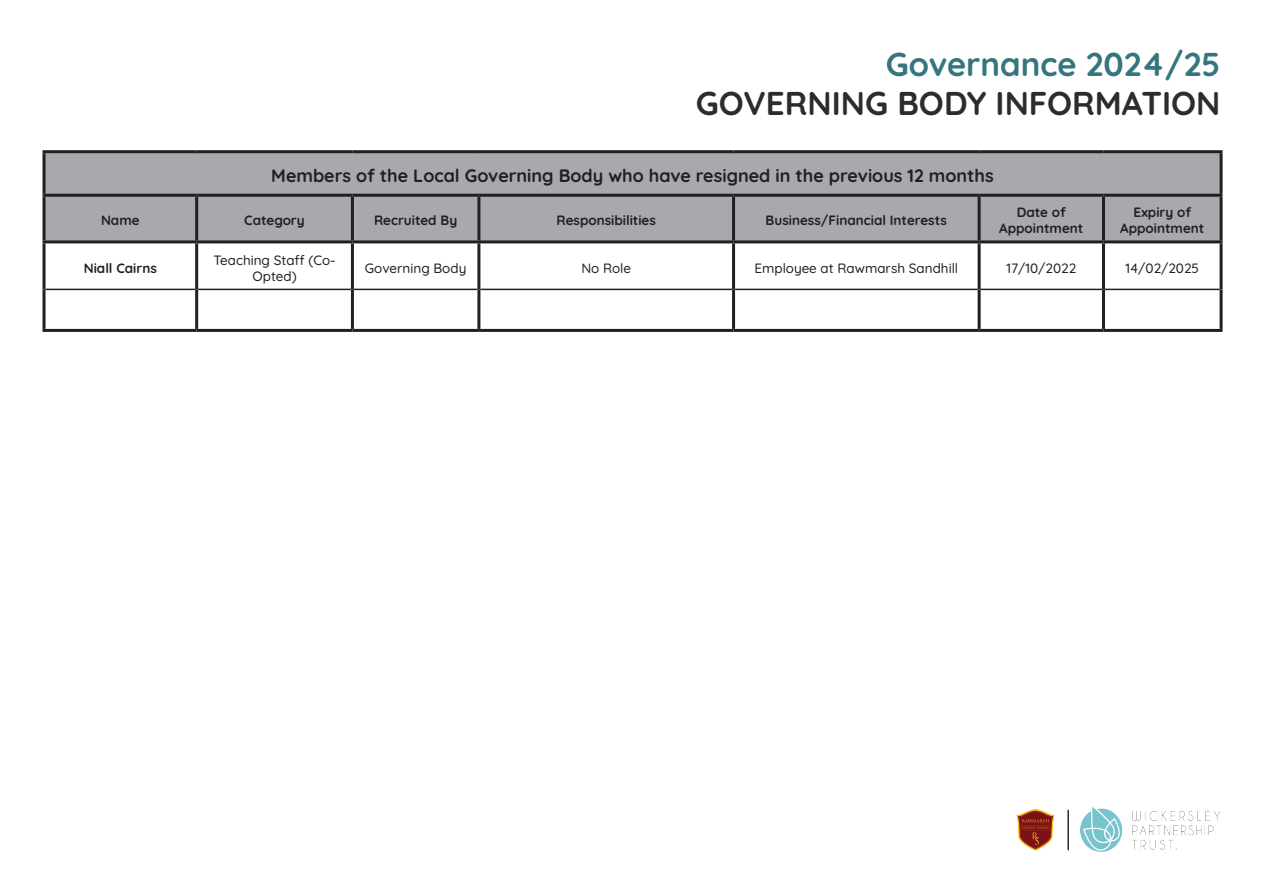
<style>
.page{position:relative;width:1263px;height:893px;background:#fff}
.page>*{position:absolute;margin:0;border:0;box-sizing:border-box;transform-origin:0 0}
.t1{font:700 33px "Quicksand";color:#2e2b2c}
.t2{font:700 33px "Quicksand";color:#34757e}
.t3{font:700 18px "Quicksand";color:#231f20}
.t4{font:700 13.5px "Quicksand";color:#231f20}
.t5{font:500 13.5px/16.2px "Quicksand";color:#231f20;text-align:center}
</style>
<div class="page">
<img style="left:1080px;top:807px;width:140px;height:44px">
<hr style="left:1067px;top:810px;width:2px;height:40px;background:#2e2b2c">
<div style="left:46px;top:153px;width:1173px;height:87px;background:#a8a9ad"></div>
<hr style="left:43px;top:150px;width:154px;height:3px;background:#231f20">
<hr style="left:43px;top:153px;width:3px;height:41px;background:#231f20">
<hr style="left:197px;top:150px;width:155px;height:3px;background:#231f20">
<hr style="left:352px;top:150px;width:127px;height:3px;background:#231f20">
<hr style="left:479px;top:150px;width:254px;height:3px;background:#231f20">
<hr style="left:733px;top:150px;width:246px;height:3px;background:#231f20">
<hr style="left:979px;top:150px;width:124px;height:3px;background:#231f20">
<hr style="left:1103px;top:150px;width:119px;height:3px;background:#231f20">
<hr style="left:1219px;top:153px;width:3px;height:41px;background:#231f20">
<hr style="left:43px;top:194px;width:154px;height:3px;background:#231f20">
<hr style="left:43px;top:197px;width:3px;height:43px;background:#231f20">
<hr style="left:197px;top:194px;width:155px;height:3px;background:#231f20">
<hr style="left:195px;top:197px;width:3px;height:43px;background:#231f20">
<hr style="left:352px;top:194px;width:127px;height:3px;background:#231f20">
<hr style="left:351px;top:197px;width:3px;height:43px;background:#231f20">
<hr style="left:479px;top:194px;width:254px;height:3px;background:#231f20">
<hr style="left:477px;top:197px;width:3px;height:43px;background:#231f20">
<hr style="left:733px;top:194px;width:246px;height:3px;background:#231f20">
<hr style="left:732px;top:197px;width:3px;height:43px;background:#231f20">
<hr style="left:979px;top:194px;width:124px;height:3px;background:#231f20">
<hr style="left:978px;top:197px;width:3px;height:43px;background:#231f20">
<hr style="left:1103px;top:194px;width:119px;height:3px;background:#231f20">
<hr style="left:1102px;top:197px;width:3px;height:43px;background:#231f20">
<hr style="left:1219px;top:197px;width:3px;height:43px;background:#231f20">
<hr style="left:43px;top:240px;width:154px;height:3px;background:#231f20">
<hr style="left:197px;top:240px;width:155px;height:3px;background:#231f20">
<hr style="left:352px;top:240px;width:127px;height:3px;background:#231f20">
<hr style="left:479px;top:240px;width:254px;height:3px;background:#231f20">
<hr style="left:733px;top:240px;width:246px;height:3px;background:#231f20">
<hr style="left:979px;top:240px;width:124px;height:3px;background:#231f20">
<hr style="left:1103px;top:240px;width:119px;height:3px;background:#231f20">
<hr style="left:46px;top:289px;width:149px;height:1px;background:#231f20">
<hr style="left:198px;top:289px;width:153px;height:1px;background:#231f20">
<hr style="left:354px;top:289px;width:123px;height:1px;background:#231f20">
<hr style="left:480px;top:289px;width:252px;height:1px;background:#231f20">
<hr style="left:735px;top:289px;width:243px;height:1px;background:#231f20">
<hr style="left:981px;top:289px;width:121px;height:1px;background:#231f20">
<hr style="left:1105px;top:289px;width:114px;height:1px;background:#231f20">
<hr style="left:43px;top:243px;width:3px;height:46px;background:#231f20">
<hr style="left:195px;top:243px;width:3px;height:46px;background:#231f20">
<hr style="left:351px;top:243px;width:3px;height:46px;background:#231f20">
<hr style="left:477px;top:243px;width:3px;height:46px;background:#231f20">
<hr style="left:732px;top:243px;width:3px;height:46px;background:#231f20">
<hr style="left:978px;top:243px;width:3px;height:46px;background:#231f20">
<hr style="left:1102px;top:243px;width:3px;height:46px;background:#231f20">
<hr style="left:1219px;top:243px;width:3px;height:46px;background:#231f20">
<hr style="left:43px;top:289px;width:3px;height:40px;background:#231f20">
<hr style="left:195px;top:289px;width:3px;height:40px;background:#231f20">
<hr style="left:351px;top:289px;width:3px;height:40px;background:#231f20">
<hr style="left:477px;top:289px;width:3px;height:40px;background:#231f20">
<hr style="left:732px;top:289px;width:3px;height:40px;background:#231f20">
<hr style="left:978px;top:289px;width:3px;height:40px;background:#231f20">
<hr style="left:1102px;top:289px;width:3px;height:40px;background:#231f20">
<hr style="left:1219px;top:289px;width:3px;height:40px;background:#231f20">
<hr style="left:43px;top:329px;width:154px;height:3px;background:#231f20">
<hr style="left:197px;top:329px;width:155px;height:3px;background:#231f20">
<hr style="left:352px;top:329px;width:127px;height:3px;background:#231f20">
<hr style="left:479px;top:329px;width:254px;height:3px;background:#231f20">
<hr style="left:733px;top:329px;width:246px;height:3px;background:#231f20">
<hr style="left:979px;top:329px;width:124px;height:3px;background:#231f20">
<hr style="left:1103px;top:329px;width:119px;height:3px;background:#231f20">
<img style="left:1017px;top:809px;width:38px;height:41px">
<p class="t2" style="left:886px;top:38px;width:336px">Governance 2024/25</p>
<p class="t1" style="left:696px;top:78px;width:526px">GOVERNING BODY INFORMATION</p>
<p class="t3" style="left:271px;top:162px;width:724px">Members of the Local Governing Body who have resigned in the previous 12 months</p>
<p class="t4" style="left:101px;top:210px;width:40px">Name</p>
<p class="t4" style="left:244px;top:210px;width:62px">Category</p>
<p class="t4" style="left:374px;top:210px;width:85px">Recruited By</p>
<p class="t4" style="left:556px;top:210px;width:101px">Responsibilities</p>
<p class="t4" style="left:765px;top:210px;width:183px">Business/Financial Interests</p>
<p class="t4" style="left:1017px;top:202px;width:51px">Date of</p>
<p class="t4" style="left:999px;top:218px;width:86px">Appointment</p>
<p class="t4" style="left:1133px;top:202px;width:59px">Expiry of</p>
<p class="t4" style="left:1120px;top:218px;width:86px">Appointment</p>
<p class="t4" style="left:84px;top:258px;width:75px">Niall Cairns</p>
<p class="t5" style="left:214px;top:250px;width:123px">Teaching Staff (Co-<br>Opted)</p>
<p class="t5" style="left:365px;top:258px;width:103px">Governing Body</p>
<p class="t5" style="left:581px;top:258px;width:51px">No Role</p>
<p class="t5" style="left:754px;top:258px;width:205px">Employee at Rawmarsh Sandhill</p>
<p class="t5" style="left:1006px;top:258px;width:71px">17/10/2022</p>
<p class="t5" style="left:1125px;top:258px;width:75px">14/02/2025</p>
</div>
